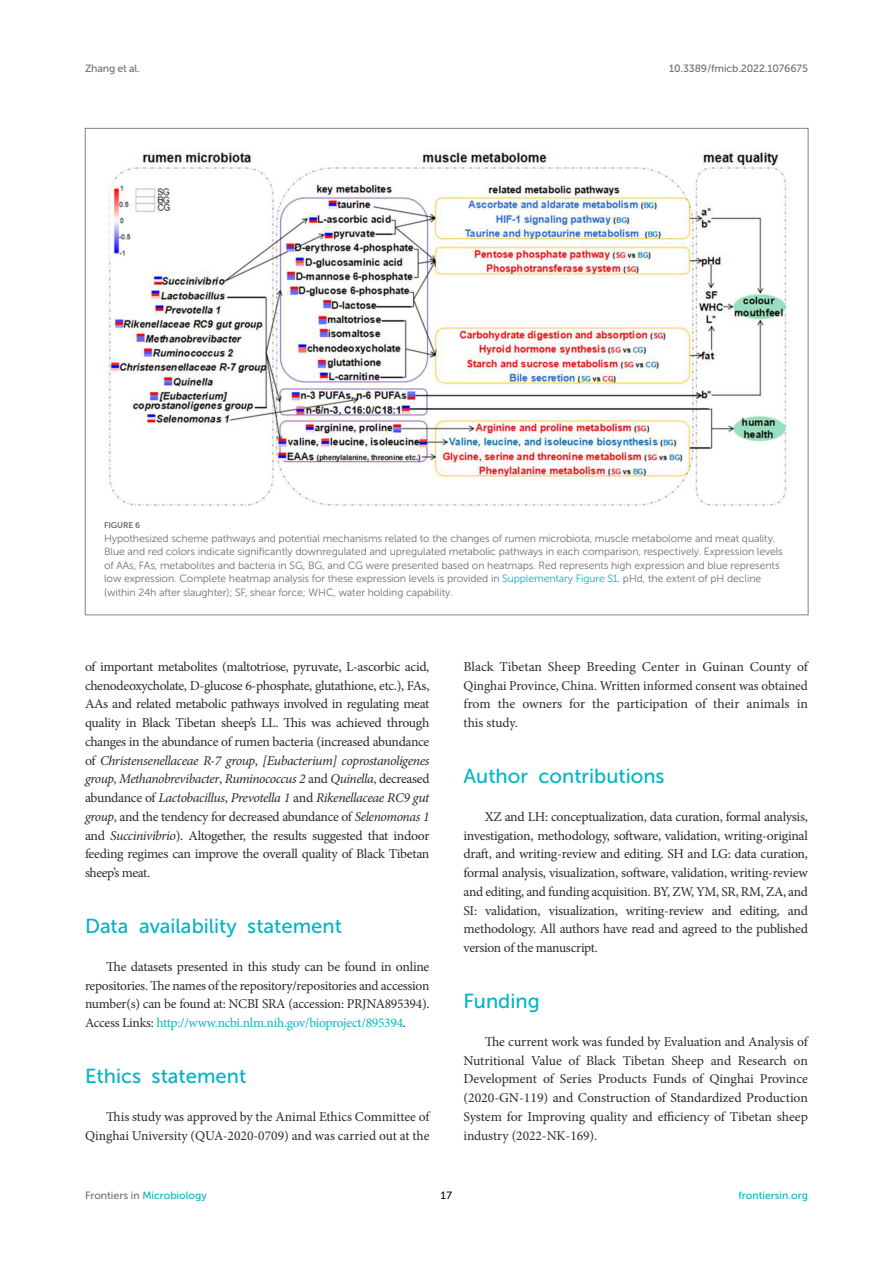
<style>
.page{position:relative;width:893px;height:1263px;background:#fff}
.page>*{position:absolute;margin:0;border:0;box-sizing:border-box;transform-origin:0 0}
.HEAD_1{font:20.25px "Museo Sans 500";color:#00b4c4}
.TEXT_FLUSH{font:13.5px/18.8px "Minion Pro";letter-spacing:-.01em;color:#2b2b2a;text-align:justify}
.FIG_LEG{font:10.5px/13.5px "Museo Sans 300";letter-spacing:-.01em;color:#706f70}
.t1{font:10.5px "Museo Sans 500";color:#00b4c4}
.t2{font:10.5px "Museo Sans 500";letter-spacing:-.015em;color:#706f70}
.t3{font:10.5px "Museo Sans 500";color:#000}
.FIG_HD{font:8.25px "Museo Sans 700";letter-spacing:-.01em;color:#706f70}
.s1{color:#00b4c4}
.s2{font-style:italic}
.s3{color:#00b9c9}
.s4{color:#706f70}
</style>
<div class="page">
<img style="left:107px;top:149px;width:680px;height:357px">
<p class="t2" style="left:85px;top:63px;width:56px">Zhang et al.</p>
<p class="t2" style="left:669px;top:63px;width:140px">10.3389/fmicb.2022.1076675</p>
<p class="FIG_HD" style="left:104px;top:521px;width:37px">FIGURE 6</p>
<p class="FIG_LEG" style="left:104px;top:532px;width:680px">Hypothesized scheme pathways and potential mechanisms related to the changes of rumen microbiota, muscle metabolome and meat quality.<br>Blue and red colors indicate significantly downregulated and upregulated metabolic pathways in each comparison, respectively. Expression levels of AAs, FAs, metabolites and bacteria in SG, BG, and CG were presented based on heatmaps. Red represents high expression and blue represents low expression. Complete heatmap analysis for these expression levels is provided in <span class="s1">Supplementary Figure S1</span>. pHd, the extent of pH decline (within 24 h after slaughter); SF, shear force; WHC, water holding capability.</p>
<p class="TEXT_FLUSH" style="left:85px;top:657px;width:346px">of important metabolites (maltotriose, pyruvate, L-ascorbic acid, chenodeoxycholate, D-glucose 6-phosphate, glutathione, etc.), FAs, AAs and related metabolic pathways involved in regulating meat quality in Black Tibetan sheep’s LL. This was achieved through changes in the abundance of rumen bacteria (increased abundance of <span class="s2">Christensenellaceae R-7 group</span>, <span class="s2">[Eubacterium] coprostanoligenes group</span>, <span class="s2">Methanobrevibacter</span>, <span class="s2">Ruminococcus 2</span> and <span class="s2">Quinella</span>, decreased abundance of <span class="s2">Lactobacillus</span>, <span class="s2">Prevotella 1</span> and <span class="s2">Rikenellaceae RC9 gut group</span>, and the tendency for decreased abundance of <span class="s2">Selenomonas 1 </span>and <span class="s2">Succinivibrio</span>). Altogether, the results suggested that indoor feeding regimes can improve the overall quality of Black Tibetan sheep’s meat.</p>
<p class="HEAD_1" style="left:85px;top:915px;width:258px">Data availability statement</p>
<p class="TEXT_FLUSH" style="left:85px;top:957px;width:346px;text-indent:21px">The datasets presented in this study can be found in online repositories. The names of the repository/repositories and accession number(s) can be found at: NCBI SRA (accession: PRJNA895394).<br>Access Links: <span class="s3">http://www.ncbi.nlm.nih.gov/bioproject/895394</span>.</p>
<p class="HEAD_1" style="left:85px;top:1065px;width:163px">Ethics statement</p>
<p class="TEXT_FLUSH" style="left:85px;top:1107px;width:346px;text-align:right">This study was approved by the Animal Ethics Committee of<br>Qinghai University (QUA-2020-0709) and was carried out at the</p>
<p class="TEXT_FLUSH" style="left:463px;top:657px;width:346px">Black Tibetan Sheep Breeding Center in Guinan County of Qinghai Province, China. Written informed consent was obtained from the owners for the participation of their animals in this study.</p>
<p class="HEAD_1" style="left:463px;top:765px;width:203px">Author contributions</p>
<p class="TEXT_FLUSH" style="left:463px;top:807px;width:346px;text-indent:21px">XZ and LH: conceptualization, data curation, formal analysis, investigation, methodology, software, validation, writing-original draft, and writing-review and editing. SH and LG: data curation, formal analysis, visualization, software, validation, writing-review and editing, and funding acquisition. BY, ZW, YM, SR, RM, ZA, and SI: validation, visualization, writing-review and editing, and methodology. All authors have read and agreed to the published version of the manuscript.</p>
<p class="HEAD_1" style="left:463px;top:990px;width:78px">Funding</p>
<p class="TEXT_FLUSH" style="left:463px;top:1032px;width:346px;text-indent:21px">The current work was funded by Evaluation and Analysis of Nutritional Value of Black Tibetan Sheep and Research on Development of Series Products Funds of Qinghai Province (2020-GN-119) and Construction of Standardized Production System for Improving quality and efficiency of Tibetan sheep industry (2022-NK-169).</p>
<p class="t1" style="left:85px;top:1190px;width:123px"><span class="s4">Frontiers in</span> Microbiology</p>
<p class="t3" style="left:441px;top:1190px;width:13px">17</p>
<p class="t1" style="left:738px;top:1190px;width:71px">frontiersin.org</p>
</div>
